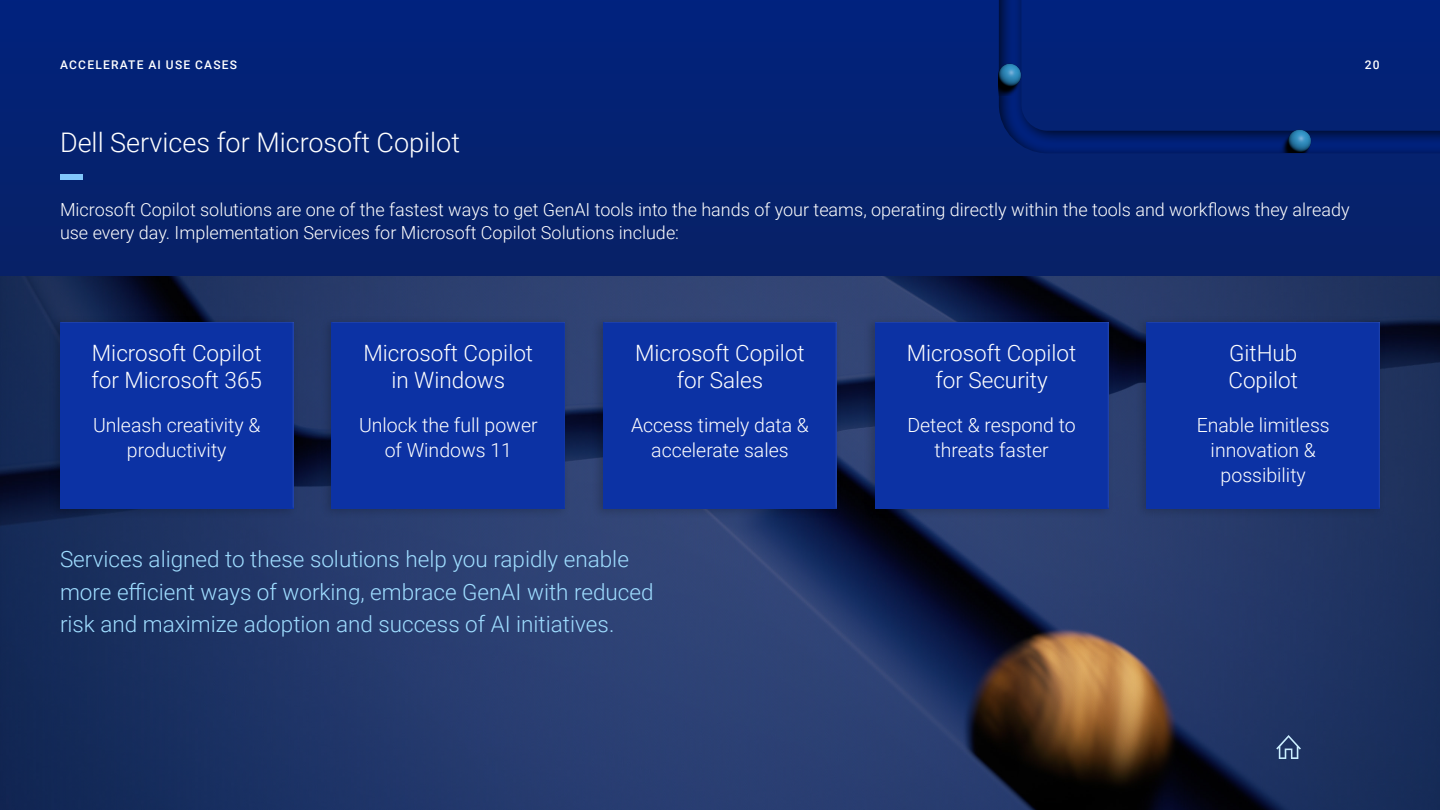
<style>
.page{position:relative;width:1440px;height:810px;background:#fff}
.page>*{position:absolute;margin:0;border:0;box-sizing:border-box;transform-origin:0 0}
.t1{font:300 27px "Roboto";color:#fff}
.t2{font:300 22.5px/32.4px "Roboto";color:#9fddff}
.t3{font:300 22.5px/27px "Roboto";color:#fff;text-align:center}
.t4{font:300 19.5px/25.3px "Roboto";color:#fff;text-align:center}
.t5{font:300 18px/22.5px "Roboto";color:#fff}
.t6{font:500 12px "Roboto";letter-spacing:.1em;color:#fff}
</style>
<div class="page">
<div style="left:0;top:0;width:1440px;height:810px;background:linear-gradient(to right,#042274,#06226b)"></div>
<img style="left:0;top:276px;width:1440px;height:534px">
<div style="left:60px;top:175px;width:22px;height:5px;background:#80c7fb"></div>
<div style="left:1135px;top:315px;width:250px;height:204px;background:#000;opacity:.2"></div>
<div style="left:1145px;top:319px;width:238px;height:190px;background:#0c32a4"></div>
<div style="left:863px;top:315px;width:251px;height:204px;background:#000;opacity:.2"></div>
<div style="left:873px;top:319px;width:238px;height:190px;background:#0c32a4"></div>
<div style="left:592px;top:315px;width:250px;height:204px;background:#000;opacity:.2"></div>
<div style="left:602px;top:319px;width:237px;height:190px;background:#0c32a4"></div>
<div style="left:320px;top:315px;width:250px;height:204px;background:#000;opacity:.2"></div>
<div style="left:330px;top:319px;width:238px;height:190px;background:#0c32a4"></div>
<div style="left:48px;top:315px;width:251px;height:204px;background:#000;opacity:.2"></div>
<div style="left:58px;top:319px;width:238px;height:190px;background:#0c32a4"></div>
<div style="left:992px;top:0;width:448px;height:154px;background:#000;opacity:.75"></div>
<img style="left:1274px;top:123px;width:38px;height:29px">
<img style="left:999px;top:57px;width:23px;height:38px">
<svg style="left:1276px;top:735px;width:25px;height:24px"></svg>
<p class="t6" style="left:60px;top:56px;width:178px">ACCELERATE AI USE CASES</p>
<p class="t6" style="left:1365px;top:56px;width:16px">20</p>
<h1 class="t1" style="left:60px;top:124px;width:402px">Dell Services for Microsoft Copilot</h1>
<p class="t5" style="left:60px;top:198px;width:1291px">Microsoft Copilot solutions are one of the fastest ways to get GenAI tools into the hands of your teams, operating directly within the tools and workflows they already use every day. Implementation Services for Microsoft Copilot Solutions include:</p>
<p class="t3" style="left:91px;top:339px;width:172px;text-align:left">Microsoft Copilot for Microsoft 365</p>
<p class="t4" style="left:93px;top:411px;width:169px">Unleash creativity &amp; productivity</p>
<p class="t3" style="left:363px;top:339px;width:171px">Microsoft Copilot in Windows</p>
<p class="t4" style="left:359px;top:411px;width:180px">Unlock the full power of Windows 11</p>
<p class="t3" style="left:635px;top:339px;width:171px">Microsoft Copilot for Sales</p>
<p class="t4" style="left:631px;top:411px;width:179px">Access timely data &amp; accelerate sales</p>
<p class="t2" style="left:60px;top:542px;width:595px">Services aligned to these solutions help you rapidly enable more efficient ways of working, embrace GenAI with reduced risk and maximize adoption and success of AI initiatives.</p>
<p class="t3" style="left:907px;top:339px;width:171px">Microsoft Copilot for Security</p>
<p class="t4" style="left:907px;top:411px;width:170px">Detect &amp; respond to threats faster</p>
<p class="t3" style="left:1228px;top:339px;width:71px;text-align:left">GitHub<br>Copilot</p>
<p class="t4" style="left:1197px;top:411px;width:135px">Enable limitless innovation &amp; possibility</p>
</div>
